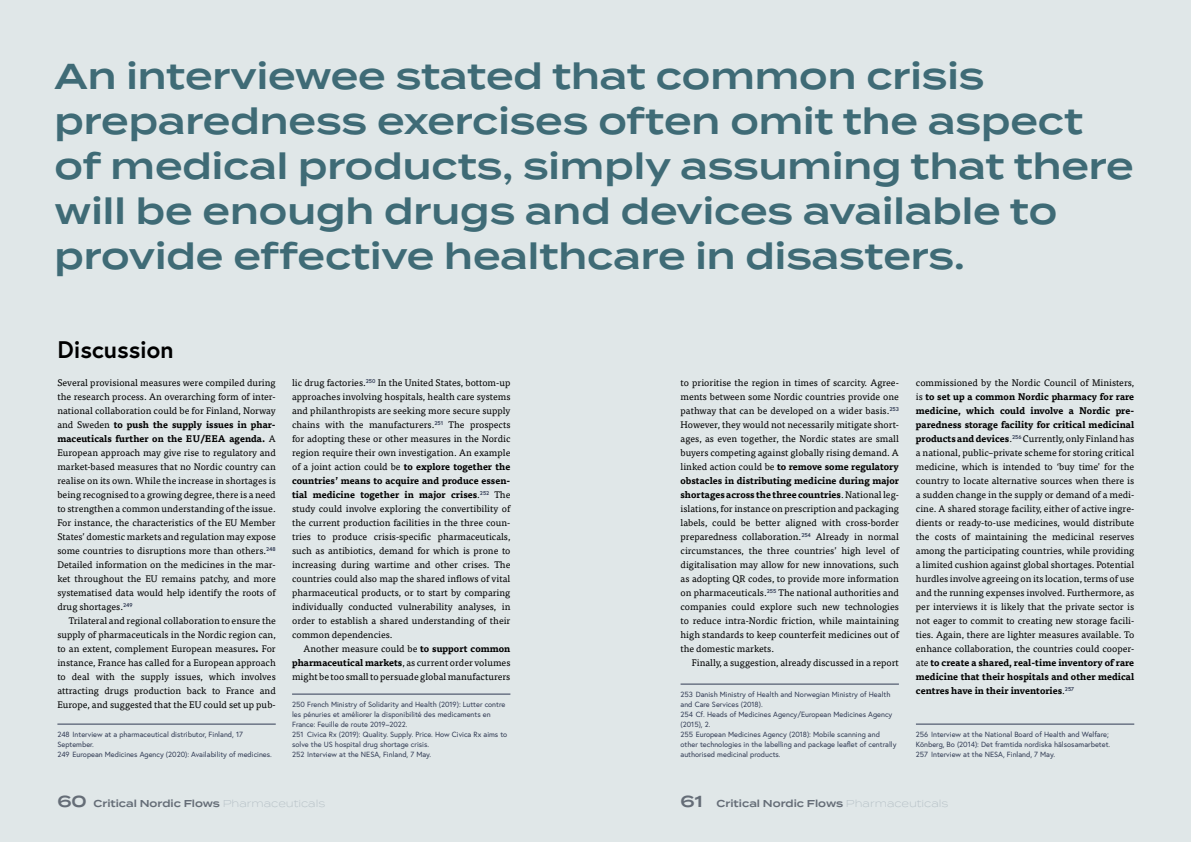
<style>
.page{position:relative;width:1191px;height:842px;background:#e0e7e8}
.page>*{position:absolute;margin:0;border:0;box-sizing:border-box;transform-origin:0 0}
.t1{font:600 36px/45px "Termina";color:#3f6b76}
.t2{font:700 24px "Europa";color:#000}
.t3{font:600 10px "Termina";color:#656d77}
.t4{font:9.5px/14px "Tisa Pro";color:#000;text-align:justify}
.t5{font:7.5px/10px "Europa";color:#313b54}
.s1{font-weight:700}
.s2{font-size:16px}
.s3{font-weight:300;color:#b3bec4}
</style>
<div class="page">
<hr style="left:57px;top:724px;width:219px;height:1px;background:#313b54">
<hr style="left:292px;top:694px;width:218px;height:1px;background:#313b54">
<hr style="left:680px;top:684px;width:219px;height:1px;background:#313b54">
<hr style="left:916px;top:724px;width:218px;height:1px;background:#313b54">
<h1 class="t1" style="left:55px;top:53px;width:1080px">An interviewee stated that common crisis preparedness exercises often omit the aspect of medical products, simply assuming that there will be enough drugs and devices available to provide effective healthcare in disasters.</h1>
<h2 class="t2" style="left:57px;top:333px;width:118px">Discussion</h2>
<p class="t4" style="left:57px;top:375px;width:220px">Several provisional measures were compiled during the research process. An overarching form of inter&shy;national collaboration could be for Finland, Norway and Sweden <span class="s1">to push the supply issues in phar&shy;maceuticals further on the EU/EEA agenda.</span> A European approach may give rise to regulatory and market-based measures that no Nordic country can realise on its own. While the increase in shortages is being recognised to a growing degree, there is a need to strengthen a common understanding of the issue.<br>For instance, the characteristics of the EU Member States’ domestic markets and regulation may expose some countries to disruptions more than others.<sup>248<br></sup>Detailed information on the medicines in the mar&shy;ket throughout the EU remains patchy, and more systematised data would help identify the roots of drug shortages.<sup>249</sup></p>
<p class="t4" style="left:57px;top:613px;width:220px;text-indent:11px">Trilateral and regional collaboration to ensure the supply of pharmaceuticals in the Nordic region can, to an extent, complement European measures<span class="s1">.</span> For instance, France has called for a European approach to deal with the supply issues, which involves attracting drugs production back to France and Europe, and suggested that the EU could set up pub-</p>
<p class="t5" style="left:57px;top:729px;width:216px">248 Interview at a pharmaceutical distributor, Finland, 17<br>September.<br>249 European Medicines Agency (2020): Availability of medicines.</p>
<p class="t4" style="left:292px;top:375px;width:220px">lic drug factories.<sup>250</sup> In the United States, bottom-up approaches involving hospitals, health care systems and philanthropists are seeking more secure supply chains with the manufacturers.<sup>251</sup> The prospects for adopting these or other measures in the Nordic region require their own investigation. An example of a joint action could be <span class="s1">to explore together the countries’ means to acquire and produce essen&shy;tial medicine together in major crises</span>.<sup>252</sup> The study could involve exploring the convertibility of the current production facilities in the three coun&shy;tries to produce crisis-specific pharmaceuticals, such as antibiotics, demand for which is prone to increasing during wartime and other crises. The countries could also map the shared inflows of vital pharmaceutical products, or to start by comparing individually conducted vulnerability analyses, in order to establish a shared understanding of their common dependencies.</p>
<p class="t4" style="left:292px;top:641px;width:220px;text-indent:11px">Another measure could be <span class="s1">to support common pharmaceutical markets</span>, as current order volumes might be too small to persuade global manufacturers</p>
<p class="t5" style="left:292px;top:699px;width:217px">250 French Ministry of Solidarity and Health (2019): Lutter contre les pénuries et améliorer la disponibilité des medicaments en France: Feuille de route 2019–2022.<br>251 Civica Rx (2019): Quality. Supply. Price. How Civica Rx aims to solve the US hospital drug shortage crisis.<br>252 Interview at the NESA, Finland, 7 May.</p>
<p class="t4" style="left:680px;top:375px;width:220px">to prioritise the region in times of scarcity. Agree&shy;ments between some Nordic countries provide one pathway that can be developed on a wider basis.<sup>253<br></sup>However, they would not necessarily mitigate short&shy;ages, as even together, the Nordic states are small buyers competing against globally rising demand. A linked action could be <span class="s1">to remove some regulatory obstacles in distributing medicine during major shortages across the three countries</span>. National leg&shy;islations, for instance on prescription and packaging labels, could be better aligned with cross-border preparedness collaboration.<sup>254</sup> Already in normal circumstances, the three countries’ high level of digitalisation may allow for new innovations, such as adopting QR codes, to provide more information on pharmaceuticals.<sup>255</sup> The national authorities and companies could explore such new technologies to reduce intra-Nordic friction, while maintaining high standards to keep counterfeit medicines out of the domestic markets.</p>
<p class="t4" style="left:692px;top:655px;width:208px">Finally, a suggestion, already discussed in a report</p>
<p class="t5" style="left:680px;top:689px;width:217px">253 Danish Ministry of Health and Norwegian Ministry of Health and Care Services (2018).<br>254 Cf. Heads of Medicines Agency/European Medicines Agency (2015), 2.<br>255 European Medicines Agency (2018): Mobile scanning and other technologies in the labelling and package leaflet of centrally authorised medicinal products.</p>
<p class="t4" style="left:916px;top:375px;width:220px">commissioned by the Nordic Council of Ministers, is <span class="s1">to set up a common Nordic pharmacy for rare medicine, which could involve a Nordic pre&shy;paredness storage facility for critical medicinal products and devices</span>.<sup>256</sup> Currently, only Finland has a national, public–private scheme for storing critical medicine, which is intended to ‘buy time’ for the country to locate alternative sources when there is a sudden change in the supply or demand of a medi&shy;cine. A shared storage facility, either of active ingre&shy;dients or ready-to-use medicines, would distribute the costs of maintaining the medicinal reserves among the participating countries, while providing a limited cushion against global shortages. Potential hurdles involve agreeing on its location, terms of use and the running expenses involved. Furthermore, as per interviews it is likely that the private sector is not eager to commit to creating new storage facili&shy;ties. Again, there are lighter measures available. To enhance collaboration, the countries could cooper&shy;ate <span class="s1">to create a shared, real-time inventory of rare medicine that their hospitals and other medical centres have in their inventories</span>.<sup>257</sup></p>
<p class="t5" style="left:916px;top:729px;width:196px">256 Interview at the National Board of Health and Welfare;<br>Könberg, Bo (2014): Det framtida nordiska hälsosamarbetet.<br>257 Interview at the NESA, Finland, 7 May.</p>
<p class="t3" style="left:57px;top:796px;width:269px"><span class="s2">60</span> Critical Nordic Flows <span class="s3">Pharmaceuticals</span></p>
<p class="t3" style="left:680px;top:796px;width:269px"><span class="s2">61</span> Critical Nordic Flows <span class="s3">Pharmaceuticals</span></p>
</div>
